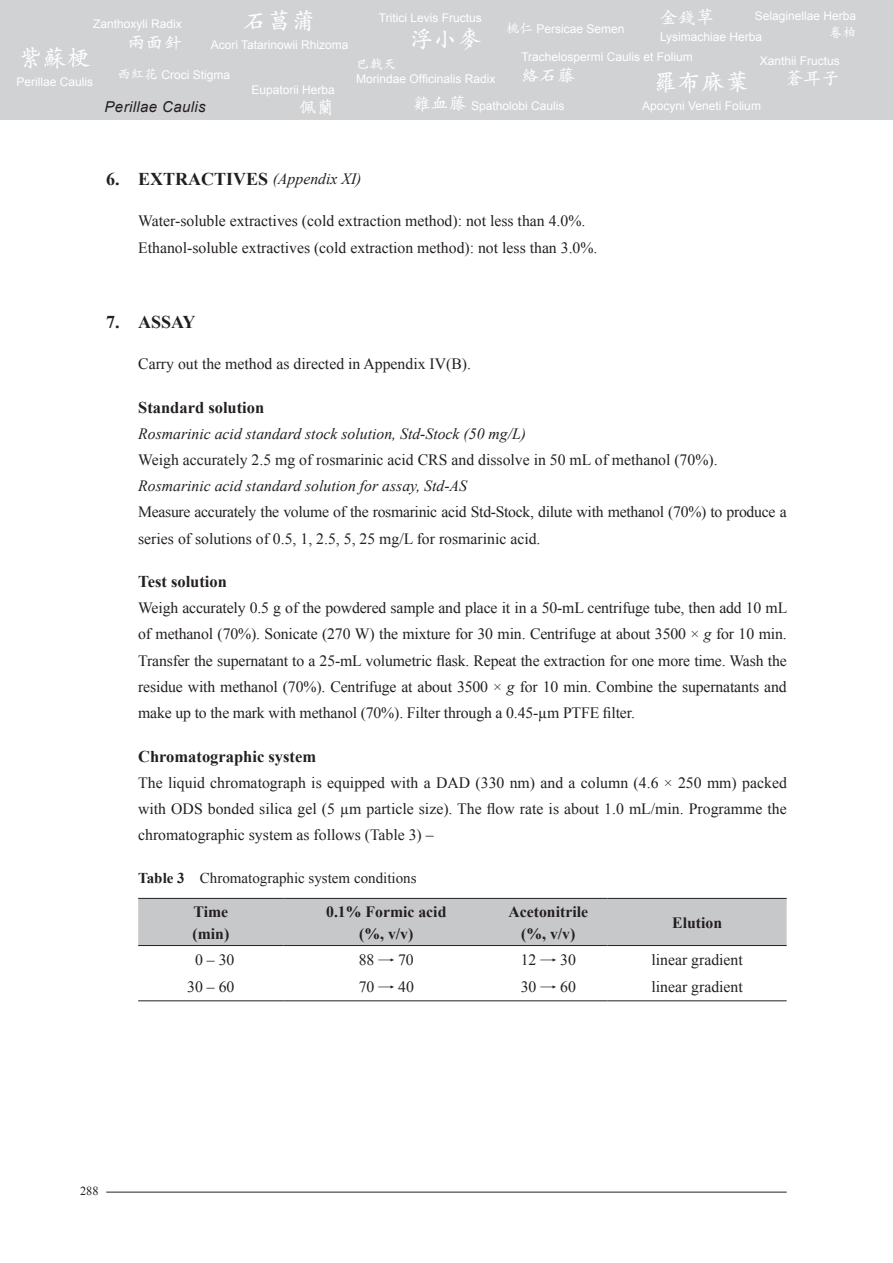
<style>
.page{position:relative;width:893px;height:1263px;background:#fff}
.page>*{position:absolute;margin:0;border:0;box-sizing:border-box;transform-origin:0 0}
.t1{font:600 24px "M Kai HK";color:#fff}
.t2{font:700 18px "Times New Roman";color:#231f20}
.t3{font:600 18px "M Kai HK";color:#fff}
.t4{font:700 16.5px "Times New Roman";color:#231f20}
.t5{font:15.75px/26.2px "Times New Roman";color:#231f20}
.t6{font:700 15.75px/21.3px "Times New Roman";color:#231f20;text-align:center}
.t7{font:15px "Times New Roman";color:#231f20}
.t8{font:italic 15px "Arial";letter-spacing:.025em;color:#231f20}
.t9{font:600 13.5px "M Kai HK";color:#fff}
.t10{font:12.3px "Times New Roman";color:#231f20}
.t11{font:12px "Arial";color:#fff}
.s1{font-family:"M Kai HK";font-weight:600;font-size:13.5px}
.s2{font-family:"M Kai HK";font-weight:600;font-size:18px}
.s3{font-weight:400;font-style:italic;font-size:15.75px}
.s4{font-style:italic}
.s5{font-weight:700}
.s6{font-family:"M Hei HK";font-weight:300}
</style>
<div class="page">
<div style="left:0;top:0;width:893px;height:119px;background:#d1d2d4"></div>
<hr style="left:106px;top:1192px;width:681px;height:1px;background:#231f20">
<div style="left:138px;top:899px;width:649px;height:48px;background:#c7c8ca"></div>
<hr style="left:608px;top:898px;width:179px;height:1px;background:#231f20">
<hr style="left:608px;top:945px;width:179px;height:1px;background:#231f20">
<hr style="left:138px;top:1000px;width:146px;height:1px;background:#231f20">
<hr style="left:284px;top:1000px;width:205px;height:1px;background:#231f20">
<hr style="left:489px;top:1000px;width:119px;height:1px;background:#231f20">
<hr style="left:608px;top:1000px;width:179px;height:1px;background:#231f20">
<hr style="left:138px;top:898px;width:146px;height:1px;background:#231f20">
<hr style="left:284px;top:898px;width:205px;height:1px;background:#231f20">
<hr style="left:489px;top:898px;width:119px;height:1px;background:#231f20">
<hr style="left:138px;top:945px;width:146px;height:1px;background:#231f20">
<hr style="left:284px;top:945px;width:205px;height:1px;background:#231f20">
<hr style="left:489px;top:945px;width:119px;height:1px;background:#231f20">
<p class="t1" style="left:244px;top:4px;width:73px">石菖蒲</p>
<p class="t11" style="left:211px;top:37px;width:139px">Acori Tatarinowii Rhizoma</p>
<p class="t11" style="left:93px;top:16px;width:90px">Zanthoxyli Radix</p>
<p class="t3" style="left:128px;top:30px;width:55px">兩面針</p>
<p class="t1" style="left:19px;top:41px;width:73px">紫蘇梗</p>
<p class="t11" style="left:16px;top:74px;width:78px">Perillae Caulis</p>
<p class="t11" style="left:117px;top:67px;width:114px"><span class="s1">西紅花</span> Croci Stigma</p>
<p class="t11" style="left:252px;top:82px;width:85px">Eupatorii Herba</p>
<p class="t3" style="left:299px;top:95px;width:37px">佩蘭</p>
<p class="t8" style="left:105px;top:97px;width:103px">Perillae Caulis</p>
<p class="t11" style="left:379px;top:10px;width:104px">Tritici Levis Fructus</p>
<p class="t1" style="left:410px;top:22px;width:73px">浮小麥</p>
<p class="t11" style="left:506px;top:21px;width:120px"><span class="s1">桃仁</span> Persicae Semen</p>
<p class="t3" style="left:660px;top:5px;width:55px">金錢草</p>
<p class="t11" style="left:660px;top:29px;width:104px">Lysimachiae Herba</p>
<p class="t11" style="left:755px;top:8px;width:103px">Selaginellae Herba</p>
<p class="t9" style="left:829px;top:23px;width:28px">卷柏</p>
<p class="t11" style="left:521px;top:49px;width:173px">Trachelospermi Caulis et Folium</p>
<p class="t3" style="left:521px;top:63px;width:55px">絡石藤</p>
<p class="t11" style="left:760px;top:52px;width:82px">Xanthii Fructus</p>
<p class="t3" style="left:786px;top:66px;width:55px">蒼耳子</p>
<p class="t9" style="left:356px;top:54px;width:42px">巴戟天</p>
<p class="t11" style="left:356px;top:71px;width:141px">Morindae Officinalis Radix</p>
<p class="t1" style="left:654px;top:65px;width:97px">羅布麻葉</p>
<p class="t11" style="left:642px;top:98px;width:120px">Apocyni Veneti Folium</p>
<p class="t11" style="left:413px;top:98px;width:153px"><span class="s2">雞血藤</span> Spatholobi Caulis</p>
<p class="t2" style="left:106px;top:167px;width:257px">6. EXTRACTIVES <span class="s3">(Appendix XI)</span></p>
<p class="t5" style="left:138px;top:208px;width:461px">Water-soluble extractives (cold extraction method): not less than 4.0%.<br>Ethanol-soluble extractives (cold extraction method): not less than 3.0%.</p>
<p class="t2" style="left:106px;top:309px;width:91px">7. ASSAY</p>
<p class="t5" style="left:138px;top:350px;width:334px">Carry out the method as directed in Appendix IV(B).</p>
<p class="t4" style="left:138px;top:396px;width:128px">Standard solution</p>
<p class="t5" style="left:138px;top:420px;width:650px"><span class="s4">Rosmarinic acid standard stock solution, Std-Stock (50 mg/L)<br></span>Weigh accurately 2.5 mg of rosmarinic acid CRS and dissolve in 50 mL of methanol (70%).<br><span class="s4">Rosmarinic acid standard solution for assay, Std-AS<br></span>Measure accurately the volume of the rosmarinic acid Std-Stock, dilute with methanol (70%) to produce a series of solutions of 0.5, 1, 2.5, 5, 25 mg/L for rosmarinic acid.</p>
<p class="t4" style="left:138px;top:570px;width:90px">Test solution</p>
<p class="t5" style="left:138px;top:594px;width:651px;text-align:justify">Weigh accurately 0.5 g of the powdered sample and place it in a 50-mL centrifuge tube, then add 10 mL of methanol (70%). Sonicate (270 W) the mixture for 30 min. Centrifuge at about 3500 × <span class="s4">g</span> for 10 min.<br>Transfer the supernatant to a 25-mL volumetric flask. Repeat the extraction for one more time. Wash the residue with methanol (70%). Centrifuge at about 3500 × <span class="s4">g</span> for 10 min. Combine the supernatants and make up to the mark with methanol (70%). Filter through a 0.45-µm PTFE filter.</p>
<p class="t4" style="left:138px;top:745px;width:179px">Chromatographic system</p>
<p class="t5" style="left:138px;top:769px;width:650px;text-align:justify">The liquid chromatograph is equipped with a DAD (330 nm) and a column (4.6 × 250 mm) packed with ODS bonded silica gel (5 µm particle size). The flow rate is about 1.0 mL/min. Programme the chromatographic system as follows (Table 3) –</p>
<p class="t7" style="left:138px;top:868px;width:280px"><span class="s5">Table 3</span> Chromatographic system conditions</p>
<p class="t6" style="left:192px;top:901px;width:38px;text-align:left">Time (min)</p>
<p class="t6" style="left:326px;top:901px;width:122px">0.1% Formic acid (%, v/v)</p>
<p class="t6" style="left:508px;top:901px;width:81px">Acetonitrile (%, v/v)</p>
<p class="t6" style="left:672px;top:912px;width:51px">Elution</p>
<p class="t5" style="left:195px;top:946px;width:41px">0 – 30</p>
<p class="t5" style="left:359px;top:946px;width:57px">88 <span class="s6">→</span> 70</p>
<p class="t5" style="left:521px;top:946px;width:57px">12 <span class="s6">→</span> 30</p>
<p class="t5" style="left:651px;top:946px;width:93px">linear gradient</p>
<p class="t5" style="left:187px;top:973px;width:49px">30 – 60</p>
<p class="t5" style="left:359px;top:973px;width:57px">70 <span class="s6">→</span> 40</p>
<p class="t5" style="left:521px;top:973px;width:57px">30 <span class="s6">→</span> 60</p>
<p class="t5" style="left:651px;top:973px;width:93px">linear gradient</p>
<p class="t10" style="left:80px;top:1182px;width:20px">288</p>
</div>
